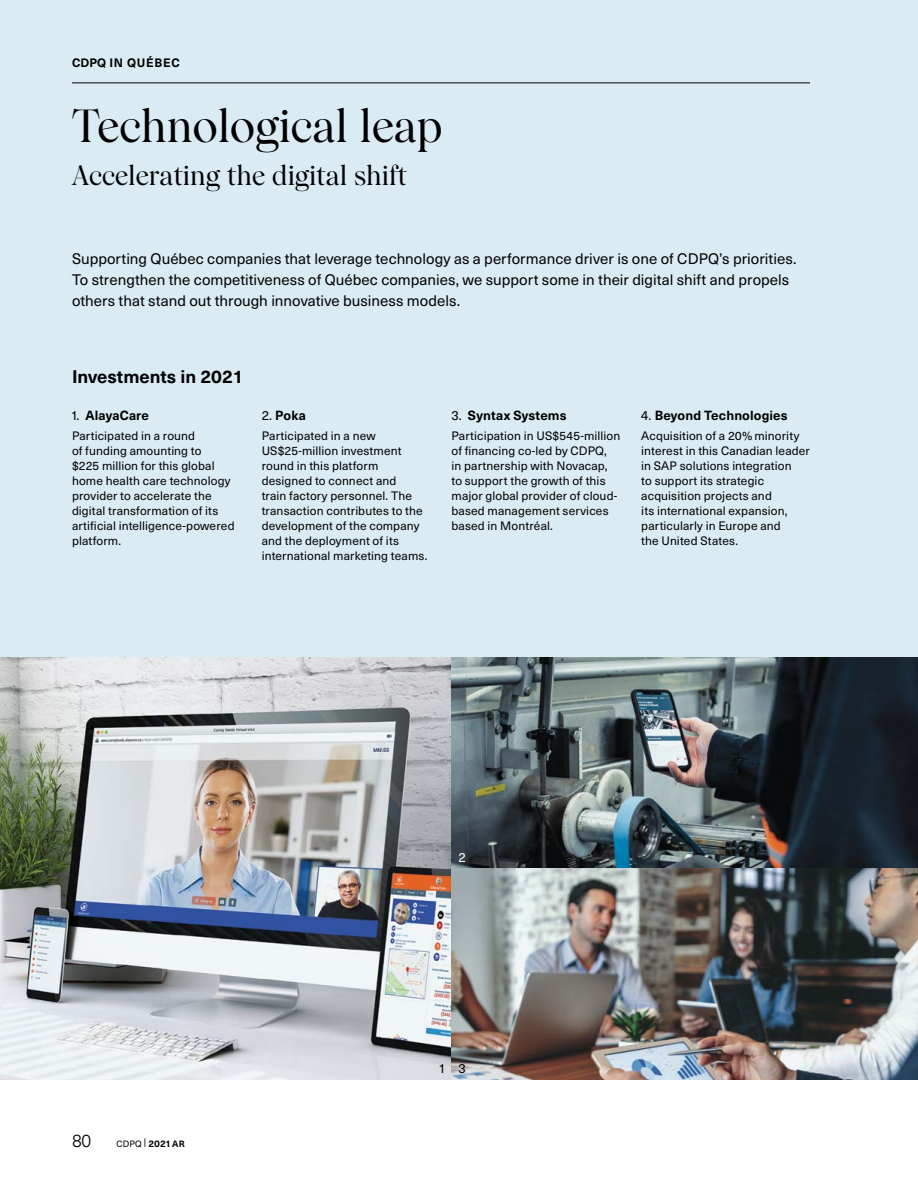
<style>
.page{position:relative;width:918px;height:1188px;background:#fff}
.page>*{position:absolute;margin:0;border:0;box-sizing:border-box;transform-origin:0 0}
.t1{font:500 45px "Wulkan Display CDPQ";color:#000}
.t2{font:500 27px "Wulkan Display CDPQ";color:#000}
.t3{font:700 18px "Neue Haas Unica W1 G";color:#000}
.t4{font:300 18px "Neue Haas Unica W1 G";color:#000}
.t5{font:15px/21px "Neue Haas Unica W1 G";color:#000}
.t6{font:700 13.05px "Neue Haas Unica W1 G";letter-spacing:.01em;color:#000}
.t7{font:13.05px "Neue Haas Unica W1 G";color:#000}
.t8{font:13.05px "Neue Haas Unica W1 G";color:#fff}
.t9{font:12px/15px "Neue Haas Unica W1 G";letter-spacing:.01em;color:#000}
.t10{font:700 12px "Neue Haas Unica W1 G";letter-spacing:.055em;color:#000}
.t11{font:9px "Neue Haas Unica W1 G";color:#000}
.s1{font-weight:400}
.s2{font-weight:700;font-size:9.45px}
.s3{font-weight:700}
</style>
<div class="page">
<div style="left:0;top:0;width:918px;height:1080px;background:#daebf3"></div>
<hr style="left:72px;top:83px;width:738px;height:1px;background:#000">
<img style="left:0;top:658px;width:918px;height:422px">
<p class="t10" style="left:72px;top:54px;width:109px">CDPQ IN QUÉBEC</p>
<h1 class="t1" style="left:72px;top:99px;width:372px">Technological leap</h1>
<h2 class="t2" style="left:72px;top:160px;width:337px">Accelerating the digital shift</h2>
<p class="t5" style="left:72px;top:248px;width:726px">Supporting Québec companies that leverage technology as a performance driver is one of CDPQ’s priorities.<br>To strengthen the competitiveness of Québec companies, we support some in their digital shift and propels others that stand out through innovative business models.</p>
<h3 class="t3" style="left:72px;top:363px;width:173px">Investments in 2021</h3>
<p class="t6" style="left:72px;top:406px;width:79px"><span class="s1">1.</span> AlayaCare</p>
<p class="t9" style="left:72px;top:428px;width:164px">Participated in a round<br>of funding amounting to<br>$225 million for this global home health care technology provider to accelerate the digital transformation of its artificial intelligence-powered platform.</p>
<p class="t6" style="left:262px;top:406px;width:46px"><span class="s1">2.</span> Poka</p>
<p class="t9" style="left:262px;top:428px;width:167px">Participated in a new<br>US$25-million investment round in this platform designed to connect and<br>train factory personnel. The transaction contributes to the development of the company and the deployment of its international marketing teams.</p>
<p class="t6" style="left:452px;top:406px;width:117px"><span class="s1">3.</span> Syntax Systems</p>
<p class="t9" style="left:452px;top:428px;width:170px">Participation in US$545-million of financing co-led by CDPQ,<br>in partnership with Novacap, to support the growth of this major global provider of cloud&shy;based management services based in Montréal.</p>
<p class="t6" style="left:641px;top:406px;width:148px"><span class="s1">4.</span> Beyond Technologies</p>
<p class="t9" style="left:641px;top:428px;width:170px">Acquisition of a 20% minority interest in this Canadian leader in SAP solutions integration<br>to support its strategic acquisition projects and<br>its international expansion, particularly in Europe and<br>the United States.</p>
<h3 class="t4" style="left:72px;top:1127px;width:21px">80</h3>
<p class="t11" style="left:117px;top:1137px;width:70px">CDPQ | <span class="s2">2021</span> <span class="s3">AR</span></p>
<p class="t8" style="left:459px;top:848px;width:9px">2</p>
<p class="t7" style="left:440px;top:1059px;width:28px">1 3</p>
</div>
